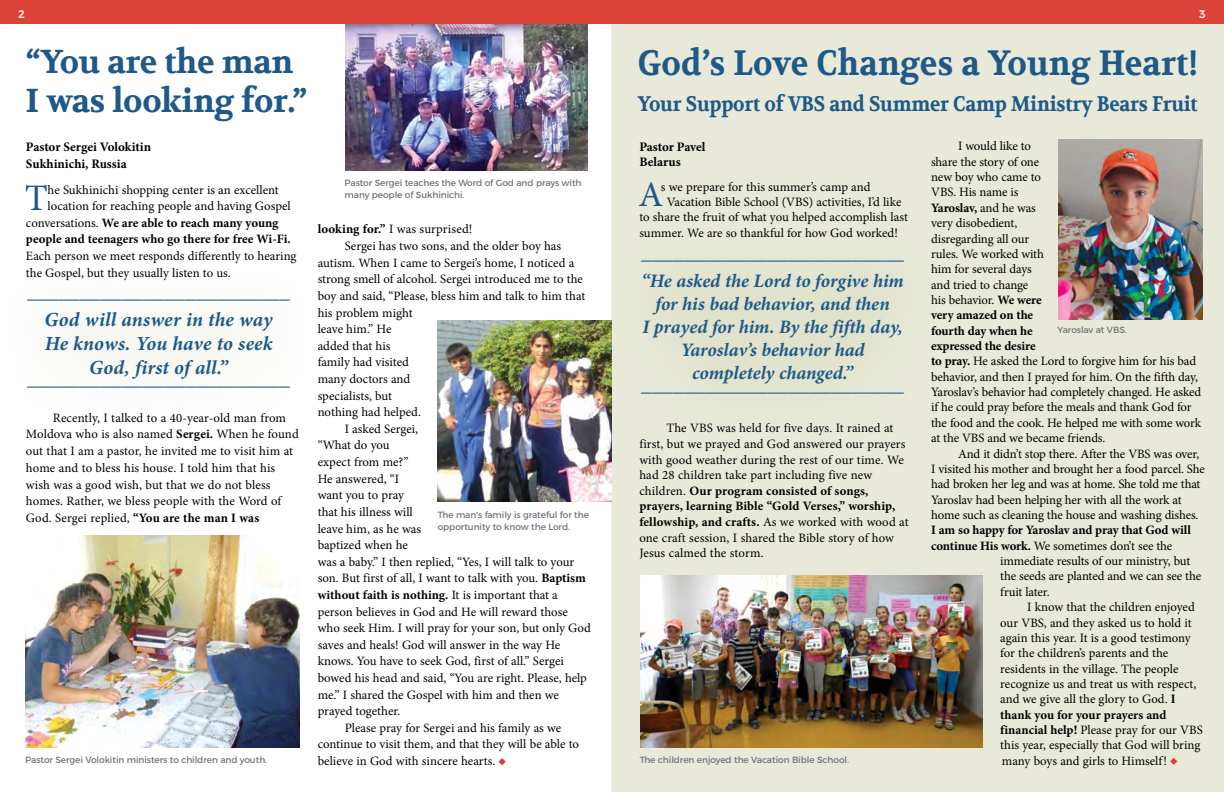
<style>
.page{position:relative;width:1224px;height:792px;background:#fff}
.page>*{position:absolute;margin:0;border:0;box-sizing:border-box;transform-origin:0 0}
.t1{font:37.4px "Minion Pro";color:#1e5989}
.t2{font:35.9px "Minion Pro";color:#1e5989}
.t3{font:700 35px "Volkhov";letter-spacing:.005em;color:#1e5989;scale:.92 1}
.t4{font:700 33px/39px "Volkhov";letter-spacing:-.01em;color:#1e5989}
.t5{font:italic 600 21px "Minion Pro";color:#1e5989}
.t6{font:700 21px "Volkhov";letter-spacing:-.01em;color:#1e5989;scale:.9 1}
.t7{font:italic 700 20px/24px "Minion Pro";letter-spacing:.005em;color:#1e5989;text-align:center}
.t8{font:italic 700 19px/23px "Minion Pro";letter-spacing:-.005em;color:#1e5989;text-align:center}
.t9{font:700 13px/15.6px "Minion Pro";letter-spacing:-.005em;color:#000}
.t10{font:12.8px/15.4px "Minion Pro";letter-spacing:-.005em;color:#000}
.t11{font:700 12.8px "Minion Pro";letter-spacing:-.005em;color:#000}
.t12{font:500 11px "Montserrat";color:#fff}
.t13{font:9px/11.7px "Montserrat";letter-spacing:-.01em;color:#6f747a}
.s1{font-weight:400}
.s2{font-weight:700}
</style>
<div class="page">
<img style="left:346px;top:23px;width:242px;height:148px">
<div style="left:611px;top:12px;width:613px;height:780px;background:#e8e9d8"></div>
<svg style="left:1170px;top:758px;width:7px;height:7px"></svg>
<svg style="left:499px;top:758px;width:7px;height:7px"></svg>
<div style="left:0;top:0;width:1224px;height:23px;background:#dc4338"></div>
<div style="left:604px;top:217px;width:339px;height:220px;background:#e6e7d4"></div>
<img style="left:25px;top:536px;width:275px;height:212px">
<img style="left:1058px;top:140px;width:145px;height:180px">
<img style="left:640px;top:575px;width:342px;height:172px">
<img style="left:438px;top:320px;width:174px;height:182px">
<p class="t12" style="left:18px;top:7px;width:8px">2</p>
<p class="t12" style="left:1199px;top:7px;width:8px">3</p>
<h3 class="t4" style="left:26px;top:44px;width:283px">“You are the man<br>I was looking for.”</h3>
<h3 class="t3" style="left:638px;top:43px;width:611px">God’s Love Changes a Young Heart!</h3>
<h3 class="t6" style="left:638px;top:92px;width:624px">Your Support of VBS and Summer Camp Ministry Bears Fruit</h3>
<p class="t9" style="left:639px;top:138px;width:68px">Pastor Pavel<br>Belarus</p>
<h2 class="t2" style="left:639px;top:170px;width:26px">A</h2>
<p class="t10" style="left:661px;top:179px;width:211px">s we prepare for this summer’s camp and</p>
<p class="t9" style="left:26px;top:139px;width:127px;line-height:16.8px">Pastor Sergei Volokitin<br>Sukhinichi, Russia</p>
<h1 class="t1" style="left:25px;top:173px;width:25px">T</h1>
<p class="t10" style="left:48px;top:182px;width:233px">he Sukhinichi shopping center is an excellent</p>
<p class="t13" style="left:345px;top:177px;width:239px">Pastor Sergei teaches the Word of God and prays with many people of Sukhinichi.</p>
<p class="t10" style="left:667px;top:194px;width:236px">Vacation Bible School (VBS) activities, I’d like</p>
<p class="t10" style="left:639px;top:210px;width:270px">to share the fruit of what you helped accomplish last</p>
<p class="t10" style="left:639px;top:225px;width:260px">summer. We are so thankful for how God worked!</p>
<p class="t10" style="left:48px;top:198px;width:245px">location for reaching people and having Gospel</p>
<p class="t11" style="left:26px;top:213px;width:254px"><span class="s1">conversations.</span> We are able to reach many young</p>
<p class="t11" style="left:26px;top:230px;width:266px">people and teenagers who go there for free Wi-Fi.</p>
<p class="t10" style="left:26px;top:248px;width:272px;line-height:16.8px">Each person we meet responds differently to hearing the Gospel, but they usually listen to us.</p>
<p class="t10" style="left:318px;top:222px;width:156px"><span class="s2">looking for.”</span> I was surprised!</p>
<p class="t10" style="left:345px;top:238px;width:218px">Sergei has two sons, and the older boy has</p>
<p class="t10" style="left:318px;top:255px;width:258px">autism. When I came to Sergei’s home, I noticed a</p>
<p class="t10" style="left:318px;top:272px;width:267px">strong smell of alcohol. Sergei introduced me to the</p>
<p class="t10" style="left:318px;top:288px;width:269px">boy and said, “Please, bless him and talk to him that</p>
<p class="t10" style="left:318px;top:305px;width:96px">his problem might</p>
<p class="t10" style="left:318px;top:321px;width:75px">leave him.” He</p>
<p class="t10" style="left:318px;top:338px;width:74px">added that his</p>
<p class="t10" style="left:318px;top:355px;width:93px">family had visited</p>
<p class="t10" style="left:318px;top:371px;width:94px">many doctors and</p>
<p class="t10" style="left:318px;top:388px;width:76px">specialists, but</p>
<p class="t10" style="left:318px;top:404px;width:105px">nothing had helped.</p>
<p class="t10" style="left:345px;top:421px;width:75px">I asked Sergei,</p>
<p class="t10" style="left:318px;top:438px;width:73px">“What do you</p>
<p class="t10" style="left:318px;top:454px;width:93px">expect from me?”</p>
<p class="t10" style="left:318px;top:471px;width:83px">He answered, “I</p>
<p class="t10" style="left:318px;top:488px;width:88px">want you to pray</p>
<p class="t10" style="left:318px;top:504px;width:97px">that his illness will</p>
<p class="t10" style="left:318px;top:521px;width:105px">leave him, as he was</p>
<p class="t10" style="left:318px;top:537px;width:92px">baptized when he</p>
<p class="t10" style="left:318px;top:554px;width:258px">was a baby.” I then replied, “Yes, I will talk to your</p>
<p class="t10" style="left:318px;top:571px;width:270px">son. But first of all, I want to talk with you. <span class="s2">Baptism</span></p>
<p class="t11" style="left:318px;top:586px;width:242px">without faith is nothing. <span class="s1">It is important that a</span></p>
<p class="t10" style="left:318px;top:604px;width:252px">person believes in God and He will reward those</p>
<p class="t10" style="left:318px;top:620px;width:275px">who seek Him. I will pray for your son, but only God</p>
<p class="t10" style="left:318px;top:637px;width:244px">saves and heals! God will answer in the way He</p>
<p class="t10" style="left:318px;top:654px;width:248px">knows. You have to seek God, first of all.” Sergei</p>
<p class="t10" style="left:318px;top:670px;width:271px">bowed his head and said, “You are right. Please, help</p>
<p class="t10" style="left:318px;top:687px;width:243px">me.” I shared the Gospel with him and then we</p>
<p class="t10" style="left:318px;top:704px;width:84px">prayed together.</p>
<p class="t10" style="left:345px;top:720px;width:218px">Please pray for Sergei and his family as we</p>
<p class="t10" style="left:318px;top:737px;width:263px">continue to visit them, and that they will be able to</p>
<p class="t10" style="left:318px;top:753px;width:179px">believe in God with sincere hearts.</p>
<h3 class="t5" style="left:641px;top:238px;width:264px">_________________________</h3>
<h3 class="t8" style="left:642px;top:269px;width:264px">“He asked the Lord to forgive him for his bad behavior, and then<br>I prayed for him. By the fifth day,<br>Yaroslav’s behavior had completely changed.”</h3>
<h3 class="t5" style="left:641px;top:370px;width:264px">_________________________</h3>
<h3 class="t5" style="left:27px;top:276px;width:264px">_________________________</h3>
<h3 class="t7" style="left:45px;top:307px;width:230px">God will answer in the way<br>He knows. You have to seek<br>God, first of all.”</h3>
<h3 class="t5" style="left:27px;top:363px;width:264px">_________________________</h3>
<p class="t10" style="left:26px;top:409px;width:274px;line-height:16.8px;text-indent:27px">Recently, I talked to a 40-year-old man from Moldova who is also named <span class="s2">Sergei.</span> When he found out that I am a pastor, he invited me to visit him at home and to bless his house. I told him that his wish was a good wish, but that we do not bless homes. Rather, we bless people with the Word of God. Sergei replied, <span class="s2">“You are the man I was</span></p>
<p class="t10" style="left:639px;top:421px;width:271px;text-indent:27px">The VBS was held for five days. It rained at first, but we prayed and God answered our prayers with good weather during the rest of our time. We had 28 children take part including five new children. <span class="s2">Our program consisted of songs, prayers, learning Bible “Gold Verses,” worship, fellowship, and crafts.</span> As we worked with wood at one craft session, I shared the Bible story of how Jesus calmed the storm.</p>
<p class="t13" style="left:438px;top:509px;width:153px">The man's family is grateful for the opportunity to know the Lord.</p>
<p class="t13" style="left:25px;top:754px;width:244px">Pastor Sergei Volokitin ministers to children and youth.</p>
<p class="t13" style="left:640px;top:754px;width:211px">The children enjoyed the Vacation Bible School.</p>
<p class="t10" style="left:931px;top:139px;width:272px;text-indent:27px">I would like to<br>share the story of one<br>new boy who came to<br>VBS. His name is<br><span class="s2">Yaroslav,</span> and he was<br>very disobedient,<br>disregarding all our<br>rules. We worked with<br>him for several days<br>and tried to change<br>his behavior. <span class="s2">We were<br>very amazed on the<br>fourth day when he<br>expressed the desire<br>to pray.</span> He asked the Lord to forgive him for his bad behavior, and then I prayed for him. On the fifth day,<br>Yaroslav’s behavior had completely changed. He asked if he could pray before the meals and thank God for the food and the cook. He helped me with some work at the VBS and we became friends.</p>
<p class="t10" style="left:931px;top:446px;width:275px;text-indent:27px">And it didn’t stop there. After the VBS was over, I visited his mother and brought her a food parcel. She had broken her leg and was at home. She told me that Yaroslav had been helping her with all the work at home such as cleaning the house and washing dishes.</p>
<p class="t11" style="left:931px;top:521px;width:261px">I am so happy for Yaroslav and pray that God will</p>
<p class="t10" style="left:931px;top:538px;width:243px"><span class="s2">continue His work.</span> We sometimes don’t see the</p>
<p class="t10" style="left:1000px;top:553px;width:192px">immediate results of our ministry, but</p>
<p class="t10" style="left:1000px;top:569px;width:203px">the seeds are planted and we can see the</p>
<p class="t10" style="left:1000px;top:584px;width:51px">fruit later.</p>
<p class="t10" style="left:1027px;top:599px;width:169px">I know that the children enjoyed</p>
<p class="t10" style="left:1000px;top:615px;width:193px">our VBS, and they asked us to hold it</p>
<p class="t10" style="left:1000px;top:630px;width:192px">again this year. It is a good testimony</p>
<p class="t10" style="left:1000px;top:646px;width:170px">for the children’s parents and the</p>
<p class="t10" style="left:1000px;top:661px;width:180px">residents in the village. The people</p>
<p class="t10" style="left:1000px;top:676px;width:198px">recognize us and treat us with respect,</p>
<p class="t10" style="left:1000px;top:692px;width:177px">and we give all the glory to God. <span class="s2">I</span></p>
<p class="t11" style="left:1000px;top:706px;width:168px">thank you for your prayers and</p>
<p class="t10" style="left:1000px;top:722px;width:204px"><span class="s2">financial help!</span> Please pray for our VBS</p>
<p class="t10" style="left:1000px;top:738px;width:202px">this year, especially that God will bring</p>
<p class="t10" style="left:1002px;top:753px;width:166px">many boys and girls to Himself!</p>
<p class="t13" style="left:1058px;top:324px;width:71px">Yaroslav at VBS.</p>
</div>
